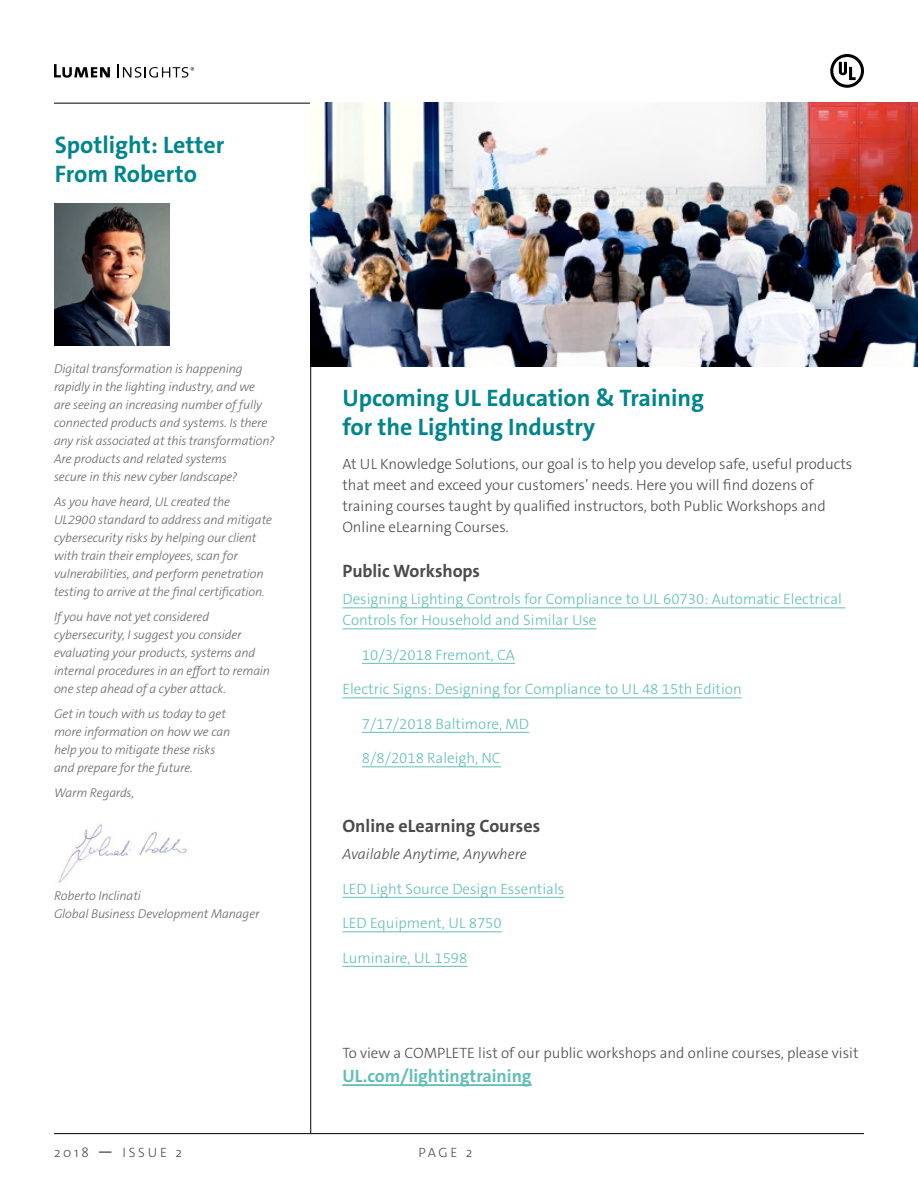
<style>
.page{position:relative;width:918px;height:1188px;background:#fff}
.page>*{position:absolute;margin:0;border:0;box-sizing:border-box;transform-origin:0 0}
.t1{font:700 24px/28.8px "The Sans C5";color:#00858e}
.t2{font:700 18px "The Sans C5";color:#4a4b4b}
.t3{font:700 18px "The Sans C5";color:#62beb8}
.t4{font:300 15px/21px "The Sans C5";letter-spacing:-.005em;color:#4a4b4b}
.t5{font:300 15px/21px "The Sans C5";color:#62beb8}
.t6{font:italic 300 15px "The Sans C5";color:#4a4b4b}
.t7{font:300 13.5px "The Sans C5";letter-spacing:.2em;color:#4a4b4b}
.t8{font:italic 300 12.75px/18px "The Sans C5";letter-spacing:-.015em;color:#686869}
.s1{font-size:16.5px;color:#000}
</style>
<div class="page">
<svg style="left:830px;top:54px;width:34px;height:34px"></svg>
<hr style="left:54px;top:103px;width:810px;height:1px;background:#000">
<svg style="left:54px;top:64px;width:56px;height:14px"></svg>
<svg style="left:118px;top:64px;width:76px;height:14px"></svg>
<hr style="left:54px;top:1133px;width:810px;height:1px;background:#000">
<img style="left:58px;top:824px;width:129px;height:59px">
<hr style="left:310px;top:104px;width:1px;height:1030px;background:#000">
<hr style="left:342px;top:607px;width:503px;height:1px;background:#62beb8">
<hr style="left:342px;top:628px;width:255px;height:1px;background:#62beb8">
<hr style="left:362px;top:663px;width:153px;height:1px;background:#62beb8">
<hr style="left:342px;top:697px;width:400px;height:1px;background:#62beb8">
<hr style="left:362px;top:732px;width:167px;height:1px;background:#62beb8">
<hr style="left:362px;top:766px;width:139px;height:1px;background:#62beb8">
<hr style="left:342px;top:897px;width:222px;height:1px;background:#62beb8">
<hr style="left:342px;top:931px;width:160px;height:1px;background:#62beb8">
<hr style="left:342px;top:966px;width:125px;height:1px;background:#62beb8">
<hr style="left:342px;top:1084px;width:190px;height:2px;background:#62beb8">
<img style="left:310px;top:103px;width:608px;height:264px">
<img style="left:54px;top:203px;width:116px;height:143px">
<h1 class="t1" style="left:55px;top:130px;width:171px">Spotlight: Letter<br>From Roberto</h1>
<p class="t8" style="left:54px;top:360px;width:222px">Digital transformation is happening rapidly in the lighting industry, and we are seeing an increasing number of fully connected products and systems. Is there any risk associated at this transformation?<br>Are products and related systems<br>secure in this new cyber landscape?</p>
<p class="t8" style="left:54px;top:493px;width:220px">As you have heard, UL created the UL2900 standard to address and mitigate cybersecurity risks by helping our client with train their employees, scan for vulnerabilities, and perform penetration testing to arrive at the final certification.</p>
<p class="t8" style="left:54px;top:608px;width:218px">If you have not yet considered cybersecurity, I suggest you consider evaluating your products, systems and internal procedures in an effort to remain one step ahead of a cyber attack.</p>
<p class="t8" style="left:54px;top:705px;width:178px">Get in touch with us today to get more information on how we can help you to mitigate these risks and prepare for the future.</p>
<p class="t8" style="left:54px;top:783px;width:82px">Warm Regards,</p>
<p class="t8" style="left:54px;top:887px;width:207px">Roberto Inclinati<br>Global Business Development Manager</p>
<h1 class="t1" style="left:342px;top:384px;width:363px">Upcoming UL Education &amp; Training for the Lighting Industry</h1>
<p class="t4" style="left:342px;top:454px;width:512px">At UL Knowledge Solutions, our goal is to help you develop safe, useful products that meet and exceed your customers’ needs. Here you will find dozens of training courses taught by qualified instructors, both Public Workshops and Online eLearning Courses.</p>
<h2 class="t2" style="left:342px;top:559px;width:139px">Public Workshops</h2>
<p class="t5" style="left:342px;top:589px;width:501px">Designing Lighting Controls for Compliance to UL 60730: Automatic Electrical<br>Controls for Household and Similar Use</p>
<p class="t5" style="left:362px;top:644px;width:154px">10/3/2018 Fremont, CA</p>
<p class="t5" style="left:342px;top:679px;width:401px">Electric Signs: Designing for Compliance to UL 48 15th Edition</p>
<p class="t5" style="left:362px;top:713px;width:169px">7/17/2018 Baltimore, MD</p>
<p class="t5" style="left:362px;top:748px;width:140px">8/8/2018 Raleigh, NC</p>
<h2 class="t2" style="left:342px;top:814px;width:199px">Online eLearning Courses</h2>
<p class="t6" style="left:342px;top:845px;width:186px">Available Anytime, Anywhere</p>
<p class="t5" style="left:342px;top:878px;width:223px">LED Light Source Design Essentials</p>
<p class="t5" style="left:342px;top:913px;width:161px">LED Equipment, UL 8750</p>
<p class="t5" style="left:342px;top:947px;width:127px">Luminaire, UL 1598</p>
<p class="t4" style="left:342px;top:1042px;width:518px">To view a COMPLETE list of our public workshops and online courses, please visit</p>
<h2 class="t3" style="left:342px;top:1064px;width:191px">UL.com/lightingtraining</h2>
<p class="t7" style="left:54px;top:1144px;width:129px">2018 <span class="s1">—</span> ISSUE 2</p>
<p class="t7" style="left:419px;top:1144px;width:55px">PAGE 2</p>
</div>
